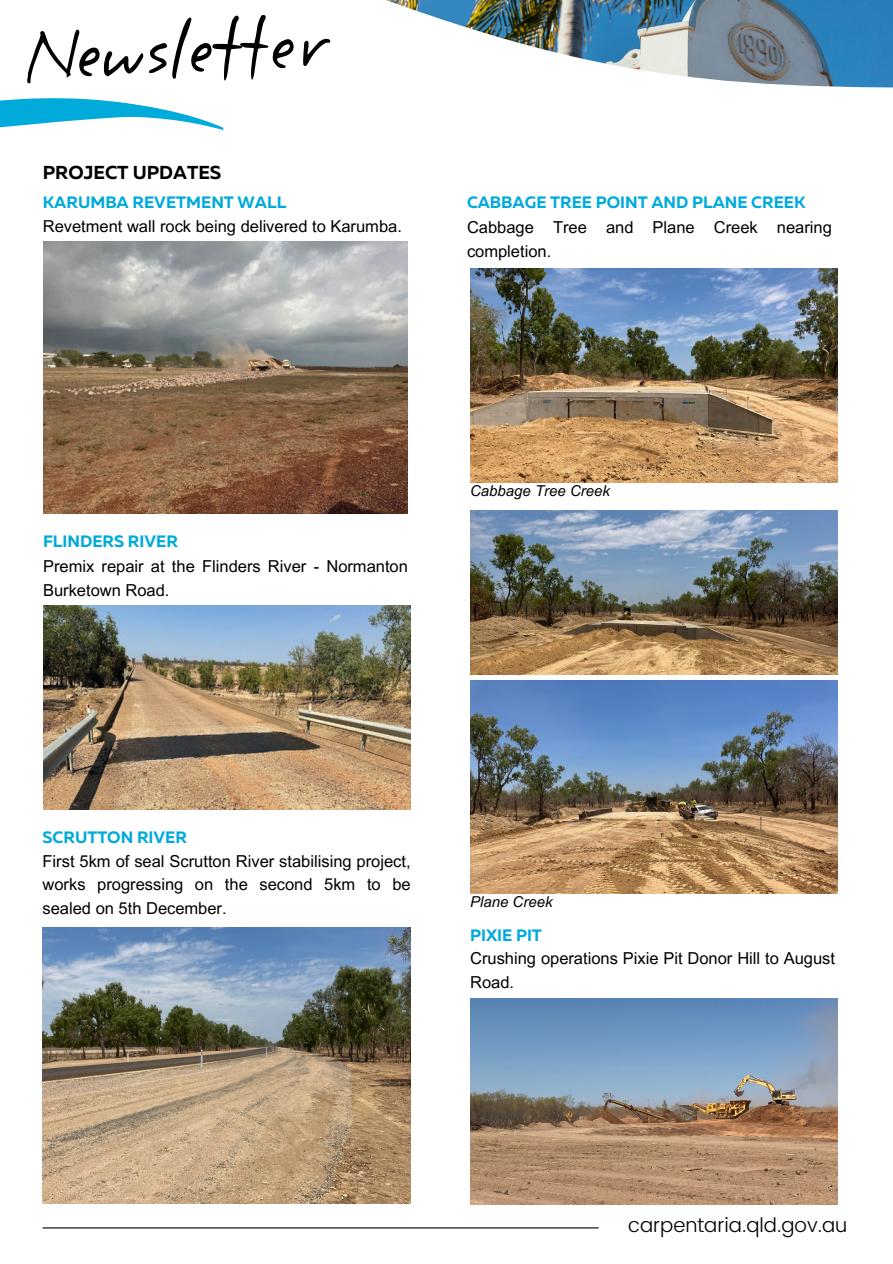
<style>
.page{position:relative;width:893px;height:1264px;background:#fff}
.page>*{position:absolute;margin:0;border:0;box-sizing:border-box;transform-origin:0 0}
.t1{font:300 19.95px "Poppins";color:#000}
.t2{font:700 18.75px "Muller";color:#000}
.t3{font:16.5px/23.5px "Arial MT Pro";color:#000}
.t4{font:700 16.5px "Muller";color:#00aadb}
.t5{font:italic 15px "Arial MT Pro";color:#000}
</style>
<div class="page">
<svg style="left:297px;top:0;width:595px;height:371px"></svg>
<div style="left:573px;top:104px;width:319px;height:114px;background:#fff"></div>
<hr style="left:43px;top:1227px;width:555px;height:1px;background:#000">
<svg style="left:0;top:0;width:360px;height:149px"></svg>
<img style="left:43px;top:242px;width:364px;height:272px">
<img style="left:43px;top:605px;width:368px;height:204px">
<img style="left:470px;top:510px;width:367px;height:164px">
<img style="left:43px;top:927px;width:367px;height:276px">
<img style="left:470px;top:998px;width:367px;height:206px">
<img style="left:470px;top:681px;width:367px;height:212px">
<img style="left:470px;top:269px;width:367px;height:213px">
<p class="t2" style="left:43px;top:165px;width:180px">PROJECT UPDATES</p>
<p class="t4" style="left:43px;top:195px;width:245px">KARUMBA REVETMENT WALL</p>
<p class="t3" style="left:43px;top:216px;width:360px">Revetment wall rock being delivered to Karumba.</p>
<p class="t4" style="left:467px;top:195px;width:340px">CABBAGE TREE POINT AND PLANE CREEK</p>
<p class="t3" style="left:467px;top:217px;width:366px">Cabbage Tree and Plane Creek nearing completion.</p>
<p class="t4" style="left:43px;top:534px;width:136px">FLINDERS RIVER</p>
<p class="t3" style="left:43px;top:556px;width:366px">Premix repair at the Flinders River - Normanton<br>Burketown Road.</p>
<p class="t5" style="left:470px;top:485px;width:141px">Cabbage Tree Creek</p>
<p class="t4" style="left:43px;top:829px;width:146px">SCRUTTON RIVER</p>
<p class="t3" style="left:43px;top:851px;width:369px;text-align:justify">First 5km of seal Scrutton River stabilising project, works progressing on the second 5km to be sealed on 5th December.</p>
<p class="t5" style="left:470px;top:896px;width:84px">Plane Creek</p>
<p class="t4" style="left:470px;top:928px;width:73px">PIXIE PIT</p>
<p class="t3" style="left:470px;top:948px;width:366px">Crushing operations Pixie Pit Donor Hill to August<br>Road.</p>
<p class="t1" style="left:628px;top:1213px;width:221px">carpentaria.qld.gov.au</p>
</div>
